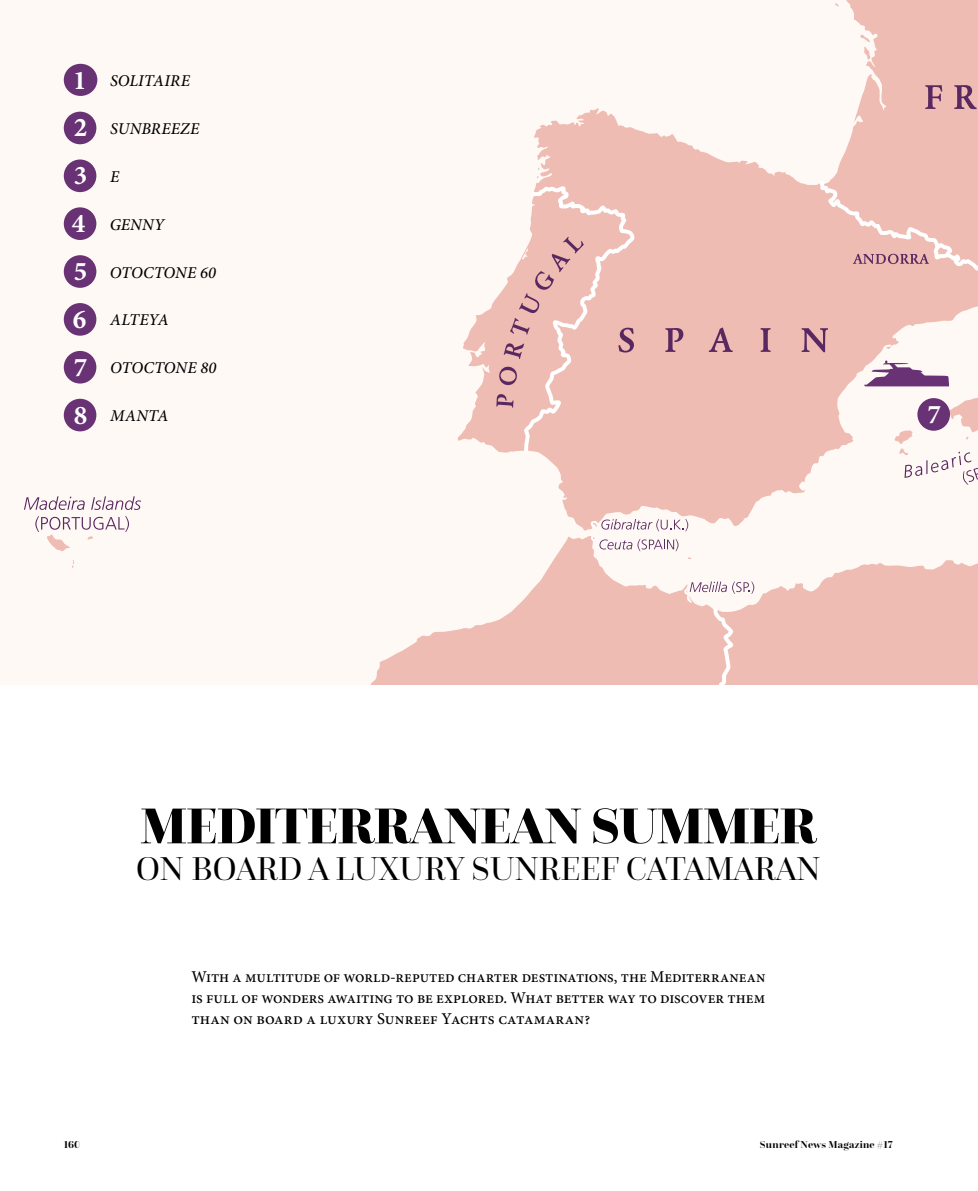
<style>
.page{position:relative;width:978px;height:1191px;background:#fff}
.page>*{position:absolute;margin:0;border:0;box-sizing:border-box;transform-origin:0 0}
.Naglowek_1{font:900 52.5px "Questa Grande";letter-spacing:-.01em;color:#000}
.Naglowek_1-2{font:34.5px "Questa Grande";letter-spacing:-.01em;color:#000}
.Interview_A_EN{font:700 27px "Minion Pro";color:#fff}
.Lead_EN{font:500 16.5px/21px "Minion Pro";color:#000;text-align:justify}
.Interview_A_EN-2{font:italic 500 16.5px "Minion Pro";letter-spacing:.005em;color:#000}
.t1{font:700 10.5px "Questa Grande";letter-spacing:.015em;color:#000}
</style>
<div class="page">
<div style="left:23px;top:63px;width:955px;height:622px;background:#fff9f5"></div>
<svg style="left:458px;top:0;width:520px;height:624px;fill:#eebcb2"></svg>
<svg style="left:834px;top:2px;width:5px;height:5px"></svg>
<svg style="left:860px;top:34px;width:11px;height:26px"></svg>
<svg style="left:72px;top:559px;width:3px;height:9px"></svg>
<svg style="left:32px;top:608px;width:710px;height:77px;fill:#fff9f5"></svg>
<svg style="left:665px;top:328px;width:18px;height:24px"></svg>
<svg style="left:709px;top:327px;width:24px;height:25px"></svg>
<svg style="left:761px;top:328px;width:10px;height:24px"></svg>
<svg style="left:802px;top:328px;width:26px;height:24px"></svg>
<svg style="left:925px;top:85px;width:17px;height:24px"></svg>
<svg style="left:954px;top:85px;width:23px;height:24px"></svg>
<svg style="left:496px;top:186px;width:139px;height:266px;background:#ecc0b9"></svg>
<svg style="left:24px;top:496px;width:61px;height:14px"></svg>
<svg style="left:91px;top:496px;width:50px;height:14px"></svg>
<svg style="left:35px;top:516px;width:94px;height:35px"></svg>
<svg style="left:591px;top:519px;width:97px;height:32px"></svg>
<svg style="left:684px;top:581px;width:70px;height:14px"></svg>
<svg style="left:819px;top:181px;width:159px;height:90px;background:#ecbeb6"></svg>
<svg style="left:895px;top:397px;width:83px;height:88px"></svg>
<div style="left:64px;top:64px;width:33px;height:32px;background:#683275;border-radius:50%"></div>
<div style="left:64px;top:112px;width:32px;height:32px;background:#683275;border-radius:50%"></div>
<div style="left:64px;top:159px;width:32px;height:33px;background:#683275;border-radius:50%"></div>
<div style="left:64px;top:207px;width:32px;height:33px;background:#683275;border-radius:50%"></div>
<div style="left:64px;top:255px;width:32px;height:33px;background:#683275;border-radius:50%"></div>
<div style="left:64px;top:303px;width:32px;height:33px;background:#683275;border-radius:50%"></div>
<div style="left:64px;top:351px;width:32px;height:32px;background:#683275;border-radius:50%"></div>
<div style="left:917px;top:398px;width:33px;height:33px;background:#683275;border-radius:50%"></div>
<div style="left:64px;top:399px;width:32px;height:32px;background:#683275;border-radius:50%"></div>
<svg style="left:864px;top:360px;width:85px;height:26px"></svg>
<p class="Interview_A_EN" style="left:73px;top:61px;width:15px">1</p>
<p class="Interview_A_EN" style="left:74px;top:109px;width:15px">2</p>
<p class="Interview_A_EN-2" style="left:110px;top:69px;width:81px">SOLITAIRE</p>
<p class="Interview_A_EN-2" style="left:110px;top:118px;width:91px">SUNBREEZE</p>
<p class="Interview_A_EN" style="left:74px;top:157px;width:15px">3</p>
<p class="Interview_A_EN" style="left:72px;top:204px;width:15px">4</p>
<p class="Interview_A_EN-2" style="left:110px;top:213px;width:56px">GENNY</p>
<p class="Interview_A_EN" style="left:74px;top:252px;width:15px">5</p>
<p class="Interview_A_EN" style="left:73px;top:300px;width:15px">6</p>
<p class="Interview_A_EN" style="left:74px;top:348px;width:15px">7</p>
<p class="Interview_A_EN" style="left:74px;top:396px;width:15px">8</p>
<p class="Interview_A_EN" style="left:927px;top:395px;width:15px">7</p>
<p class="Interview_A_EN-2" style="left:110px;top:165px;width:11px">E</p>
<p class="Interview_A_EN-2" style="left:110px;top:261px;width:108px">OTOCTONE 60</p>
<p class="Interview_A_EN-2" style="left:110px;top:309px;width:60px">ALTEYA</p>
<p class="Interview_A_EN-2" style="left:110px;top:356px;width:108px">OTOCTONE 80</p>
<p class="Interview_A_EN-2" style="left:110px;top:404px;width:60px">MANTA</p>
<p class="Naglowek_1" style="left:140px;top:792px;width:678px">MEDITERRANEAN SUMMER</p>
<p class="Naglowek_1-2" style="left:136px;top:847px;width:686px">ON BOARD A LUXURY SUNREEF CATAMARAN</p>
<p class="Lead_EN" style="left:191px;top:966px;width:575px">With a multitude of world-reputed charter destinations, the Mediterranean is full of wonders awaiting to be explored. What better way to discover them than on board a luxury Sunreef Yachts catamaran?</p>
<p class="t1" style="left:64px;top:1138px;width:18px">160</p>
<p class="t1" style="left:760px;top:1138px;width:134px">Sunreef News Magazine #17</p>
</div>
